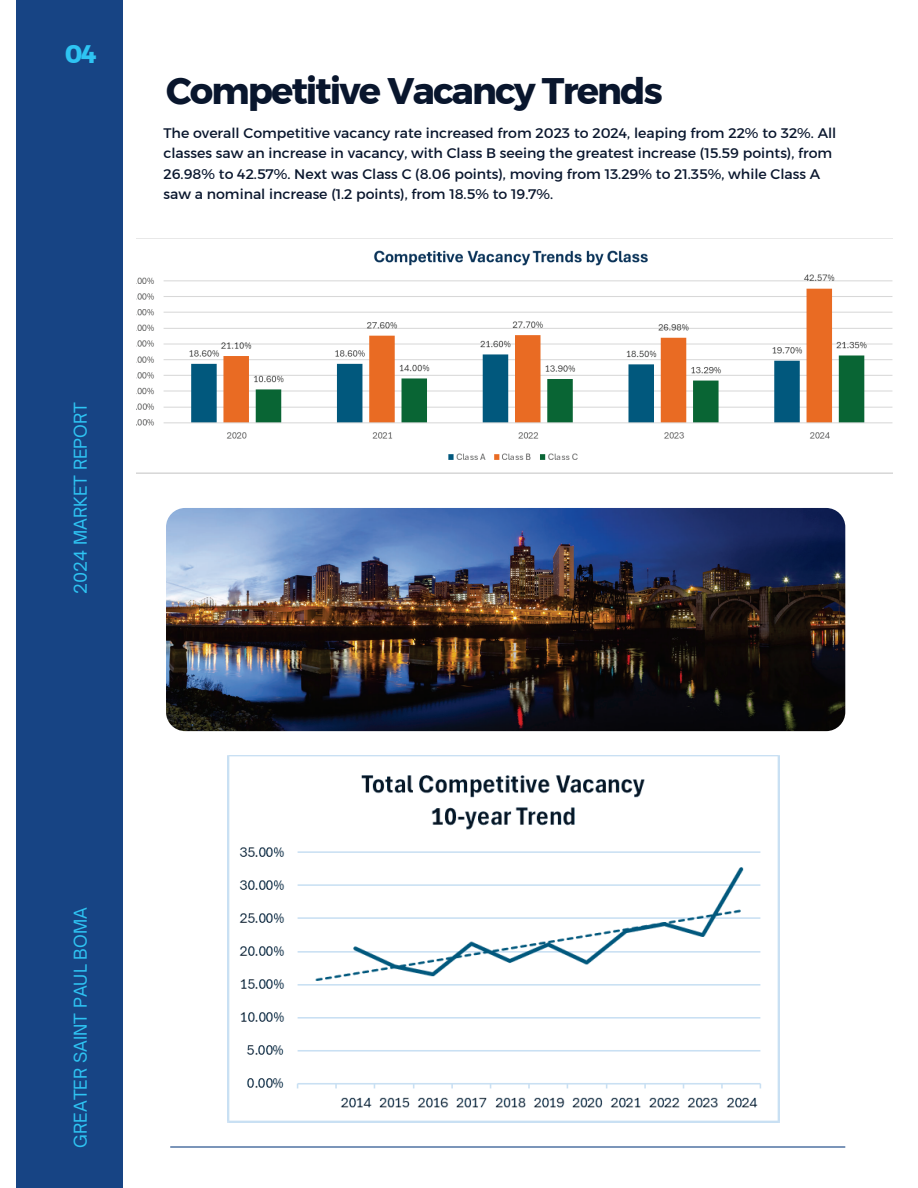
<style>
.page{position:relative;width:918px;height:1188px;background:#fff}
.page>*{position:absolute;margin:0;border:0;box-sizing:border-box;transform-origin:0 0}
.t1{font:36.9px "Kief Montaser Bold";letter-spacing:-.05em;color:#09162d}
.t2{font:25.35px "Kief Montaser Bold";color:#2ec4f3}
.t3{font:16.95px "Open Sauce One";color:#2ec4f3}
.t4{font:14.1px/20.2px "Kief Montaser Regular";color:#09162d}
</style>
<div class="page">
<div style="left:16px;top:0;width:107px;height:1188px;background:#174484"></div>
<hr style="left:170px;top:1146px;width:675px;height:2px;background:#174484">
<img style="left:228px;top:755px;width:551px;height:367px">
<img style="left:166px;top:508px;width:679px;height:223px;border-radius:19px">
<img style="left:137px;top:238px;width:756px;height:235px">
<h2 class="t2" style="left:65px;top:39px;width:33px">04</h2>
<h1 class="t1" style="left:166px;top:68px;width:498px">Competitive Vacancy Trends</h1>
<p class="t4" style="left:163px;top:123px;width:675px">The overall Competitive vacancy rate increased from 2023 to 2024, leaping from 22% to 32%. All classes saw an increase in vacancy, with Class B seeing the greatest increase (15.59 points), from 26.98% to 42.57%. Next was Class C (8.06 points), moving from 13.29% to 21.35%, while Class A saw a nominal increase (1.2 points), from 18.5% to 19.7%.</p>
<p class="t3" style="left:70px;top:594px;width:193px;rotate:-90deg">2024 MARKET REPORT</p>
<p class="t3" style="left:70px;top:1148px;width:242px;rotate:-90deg">GREATER SAINT PAUL BOMA</p>
</div>
